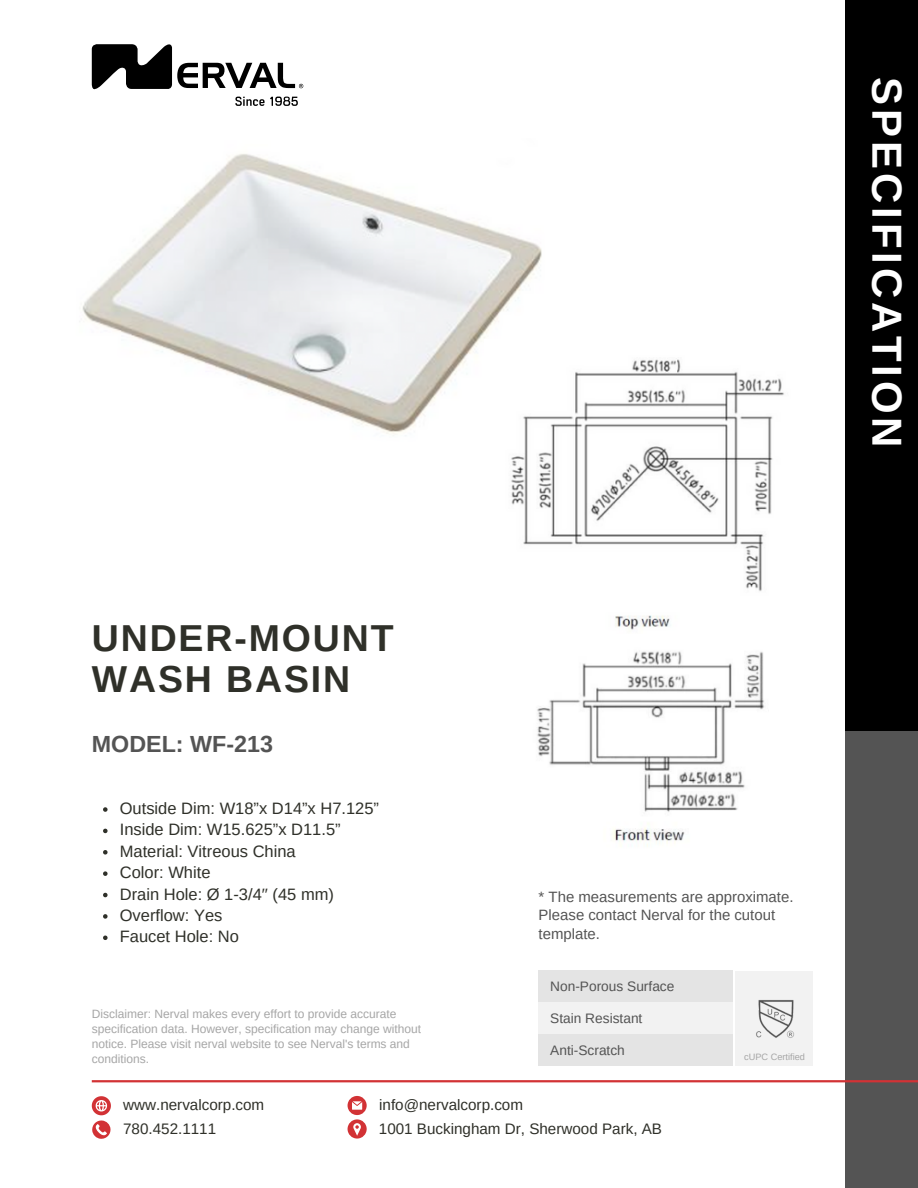
<style>
.page{position:relative;width:918px;height:1188px;background:#fff}
.page>*{position:absolute;margin:0;border:0;box-sizing:border-box;transform-origin:0 0}
.t1{font:700 42px "Arimo";letter-spacing:.095em;color:#fff}
.t2{font:700 37.5px "Arimo";letter-spacing:.05em;color:#2f3029}
.t3{font:700 23.25px "Arimo";color:#545454}
.t4{font:16.5px "Arimo";color:#2f3029}
.t5{font:15.15px "Arimo";color:#2f3029}
.t6{font:15px/18.8px "Arimo";color:#545454}
.t7{font:13.65px "Arimo";color:#545454}
.t8{font:12px/15px "Arimo";color:#a6a6a6}
.t9{font:9.15px "Arimo";color:#a6a6a6}
</style>
<div class="page">
<img style="left:82px;top:154px;width:460px;height:281px">
<div style="left:845px;top:0;width:73px;height:1188px;background:#000"></div>
<svg style="left:235px;top:97px;width:63px;height:9px"></svg>
<svg style="left:92px;top:44px;width:211px;height:46px"></svg>
<div style="left:845px;top:732px;width:73px;height:456px;background:#545454"></div>
<hr style="left:92px;top:1080px;width:826px;height:2px;background:#d23235">
<svg style="left:348px;top:1096px;width:19px;height:43px"></svg>
<svg style="left:92px;top:1096px;width:19px;height:43px"></svg>
<div style="left:539px;top:971px;width:194px;height:31px;background:#e4e4e4"></div>
<div style="left:539px;top:1002px;width:194px;height:32px;background:#f2f2f2"></div>
<div style="left:539px;top:1034px;width:194px;height:32px;background:#e4e4e4"></div>
<div style="left:736px;top:971px;width:77px;height:95px;background:#f2f2f2"></div>
<img style="left:756px;top:1000px;width:38px;height:38px">
<img style="left:485px;top:340px;width:299px;height:290px">
<img style="left:537px;top:651px;width:228px;height:196px">
<svg style="left:103px;top:807px;width:5px;height:5px"></svg>
<svg style="left:103px;top:829px;width:5px;height:4px"></svg>
<svg style="left:103px;top:850px;width:5px;height:5px"></svg>
<svg style="left:103px;top:871px;width:5px;height:5px"></svg>
<svg style="left:103px;top:893px;width:5px;height:4px"></svg>
<svg style="left:103px;top:914px;width:5px;height:5px"></svg>
<svg style="left:103px;top:936px;width:5px;height:4px"></svg>
<p class="t1" style="left:911px;top:77px;width:372px;rotate:90deg">SPECIFICATION</p>
<p class="t2" style="left:92px;top:617px;width:303px">UNDER-MOUNT</p>
<p class="t2" style="left:92px;top:658px;width:260px">WASH BASIN</p>
<p class="t3" style="left:92px;top:731px;width:183px">MODEL: WF-213</p>
<p class="t4" style="left:120px;top:799px;width:261px">Outside Dim: W18”x D14”x H7.125”</p>
<p class="t4" style="left:120px;top:820px;width:222px">Inside Dim: W15.625”x D11.5”</p>
<p class="t4" style="left:120px;top:842px;width:177px">Material: Vitreous China</p>
<p class="t4" style="left:120px;top:863px;width:92px">Color: White</p>
<p class="t4" style="left:120px;top:885px;width:216px">Drain Hole: Ø 1-3/4′′ (45 mm)</p>
<p class="t4" style="left:120px;top:906px;width:104px">Overflow: Yes</p>
<p class="t4" style="left:120px;top:927px;width:121px">Faucet Hole: No</p>
<p class="t8" style="left:92px;top:1007px;width:331px">Disclaimer: Nerval makes every effort to provide accurate specification data. However, specification may change without notice. Please visit nerval website to see Nerval's terms and conditions.</p>
<p class="t6" style="left:539px;top:887px;width:256px">* The measurements are approximate.</p>
<p class="t6" style="left:539px;top:906px;width:238px">Please contact Nerval for the cutout template.</p>
<p class="t7" style="left:550px;top:979px;width:126px">Non-Porous Surface</p>
<p class="t7" style="left:550px;top:1011px;width:94px">Stain Resistant</p>
<p class="t7" style="left:550px;top:1042px;width:76px">Anti-Scratch</p>
<p class="t9" style="left:744px;top:1052px;width:62px">cUPC Certified</p>
<p class="t5" style="left:123px;top:1096px;width:143px">www.nervalcorp.com</p>
<p class="t5" style="left:123px;top:1120px;width:95px">780.452.1111</p>
<p class="t5" style="left:379px;top:1097px;width:145px">info@nervalcorp.com</p>
<p class="t5" style="left:379px;top:1120px;width:285px">1001 Buckingham Dr, Sherwood Park, AB</p>
</div>
